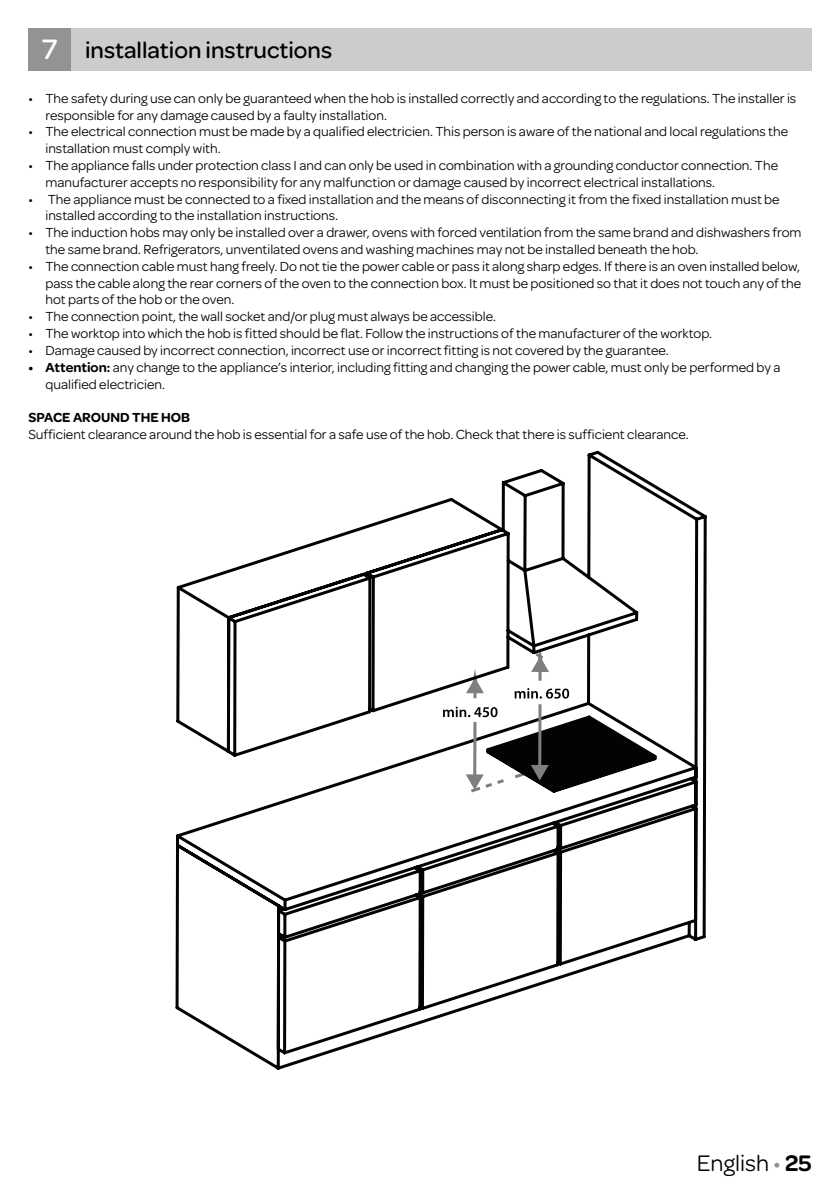
<style>
.page{position:relative;width:840px;height:1191px;background:#fff}
.page>*{position:absolute;margin:0;border:0;box-sizing:border-box;transform-origin:0 0}
.t1{font:500 24px "Omnes";color:#000}
.t2{font:24px "Omnes";color:#000}
.t3{font:14px/16.8px "Omnes";color:#000}
.t4{font:600 14px "Omnes";color:#000}
.s1{font-size:30px;color:#fff}
.s2{font-weight:600}
.s3{color:#929395}
</style>
<div class="page">
<div style="left:57px;top:28px;width:754px;height:43px;background:#cacccd"></div>
<div style="left:28px;top:28px;width:43px;height:43px;background:#929395"></div>
<svg style="left:175px;top:450px;width:532px;height:620px"></svg>
<hr style="left:538px;top:704px;width:3px;height:63px;background:#7e7f7d">
<svg style="left:443px;top:706px;width:215px;height:88px"></svg>
<h1 class="t1" style="left:42px;top:33px;width:292px"><span class="s1">7</span> installation instructions</h1>
<p class="t3" style="left:45px;top:89px;width:752px;text-indent:-17px">• The safety during use can only be guaranteed when the hob is installed correctly and according to the regulations. The installer is responsible for any damage caused by a faulty installation.</p>
<p class="t3" style="left:45px;top:123px;width:743px;text-indent:-17px">• The electrical connection must be made by a qualified electricien. This person is aware of the national and local regulations the installation must comply with.</p>
<p class="t3" style="left:45px;top:156px;width:733px;text-indent:-17px">• The appliance falls under protection class I and can only be used in combination with a grounding conductor connection. The manufacturer accepts no responsibility for any malfunction or damage caused by incorrect electrical installations.</p>
<p class="t3" style="left:45px;top:190px;width:735px;text-indent:-17px">• The appliance must be connected to a fixed installation and the means of disconnecting it from the fixed installation must be installed according to the installation instructions.</p>
<p class="t3" style="left:45px;top:223px;width:757px;text-indent:-17px">• The induction hobs may only be installed over a drawer, ovens with forced ventilation from the same brand and dishwashers from the same brand. Refrigerators, unventilated ovens and washing machines may not be installed beneath the hob.</p>
<p class="t3" style="left:45px;top:257px;width:756px;text-align:justify;text-indent:-17px">• The connection cable must hang freely. Do not tie the power cable or pass it along sharp edges. If there is an oven installed below, pass the cable along the rear corners of the oven to the connection box. It must be positioned so that it does not touch any of the hot parts of the hob or the oven.</p>
<p class="t3" style="left:28px;top:307px;width:469px">• The connection point, the wall socket and/or plug must always be accessible.</p>
<p class="t3" style="left:28px;top:324px;width:684px">• The worktop into which the hob is fitted should be flat. Follow the instructions of the manufacturer of the worktop.</p>
<p class="t3" style="left:28px;top:341px;width:641px">• Damage caused by incorrect connection, incorrect use or incorrect fitting is not covered by the guarantee.</p>
<p class="t3" style="left:45px;top:358px;width:736px;text-indent:-17px"><span class="s2">• Attention:</span> any change to the appliance’s interior, including fitting and changing the power cable, must only be performed by a qualified electricien.</p>
<p class="t4" style="left:28px;top:407px;width:163px">SPACE AROUND THE HOB</p>
<p class="t3" style="left:28px;top:425px;width:661px">Sufficient clearance around the hob is essential for a safe use of the hob. Check that there is sufficient clearance.</p>
<h1 class="t2" style="left:696px;top:1146px;width:116px">English <span class="s3">•</span> <span class="s2">25</span></h1>
</div>
